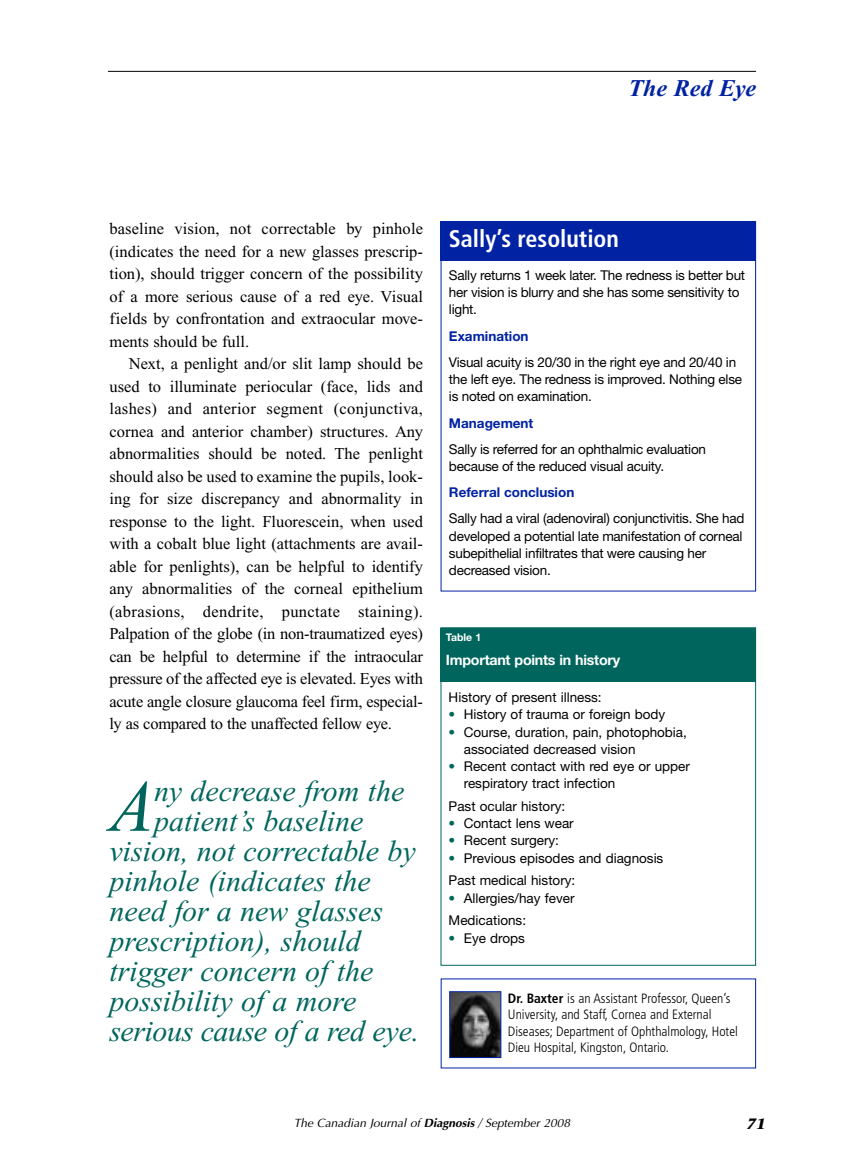
<style>
.page{position:relative;width:864px;height:1175px;background:#fff}
.page>*{position:absolute;margin:0;border:0;box-sizing:border-box;transform-origin:0 0}
.t1{font:italic 73.2px "Times New Roman";color:#00665d}
.t2{font:italic 30px "Times New Roman";color:#00665d}
.t3{font:700 condensed 24px "Frutiger";color:#fff}
.t4{font:italic 700 24px "Times New Roman";color:#0022a3}
.t5{font:16.5px/22.5px "Times New Roman";letter-spacing:-.015em;color:#000;text-align:justify}
.t6{font:italic 700 15px "Stone Serif";color:#000}
.t7{font:700 14.25px "Helvetica Neue";letter-spacing:-.015em;color:#fff}
.t8{font:13.5px/17.2px "Helvetica Neue";letter-spacing:-.015em;color:#000}
.t9{font:300 condensed 13.5px/16.5px "Frutiger";color:#000}
.t10{font:700 13.5px "Helvetica Neue";color:#0022a3}
.t11{font:italic 12px "Optima";color:#000}
.t12{font:700 10.5px "Helvetica Neue";color:#fff}
.s1{color:#00665d}
.s2{font-weight:700}
</style>
<div class="page">
<hr style="left:108px;top:71px;width:648px;height:1px;background:#000">
<div style="left:440px;top:628px;width:316px;height:53px;background:#00665d"></div>
<div style="left:441px;top:627px;width:315px;height:338px;border:1px solid #00665d"></div>
<div style="left:441px;top:221px;width:315px;height:40px;background:#0022a3"></div>
<div style="left:441px;top:221px;width:315px;height:370px;border:1px solid #0022a3"></div>
<img style="left:451px;top:993px;width:48px;height:63px">
<div style="left:449px;top:991px;width:52px;height:67px;border:1px solid #0022a3"></div>
<h3 class="t4" style="left:629px;top:81px;width:129px">The Red Eye</h3>
<p class="t5" style="left:110px;top:219px;width:315px">baseline vision, not correctable by pinhole (indicates the need for a new glasses prescrip&shy;tion), should trigger concern of the possibility of a more serious cause of a red eye. Visual fields by confrontation and extraocular move&shy;ments should be full.</p>
<p class="t5" style="left:110px;top:354px;width:315px;text-indent:19px">Next, a penlight and/or slit lamp should be used to illuminate periocular (face, lids and lashes) and anterior segment (conjunctiva, cornea and anterior chamber) structures. Any abnormalities should be noted. The penlight should also be used to examine the pupils, look&shy;ing for size discrepancy and abnormality in response to the light. Fluorescein, when used with a cobalt blue light (attachments are avail&shy;able for penlights), can be helpful to identify any abnormalities of the corneal epithelium (abrasions, dendrite, punctate staining).<br>Palpation of the globe (in non-traumatized eyes) can be helpful to determine if the intraocular pressure of the affected eye is elevated. Eyes with acute angle closure glaucoma feel firm, especial&shy;ly as compared to the unaffected fellow eye.</p>
<h1 class="t1" style="left:110px;top:780px;width:46px">A</h1>
<h2 class="t2" style="left:154px;top:780px;width:252px">ny decrease from the</h2>
<h2 class="t2" style="left:154px;top:810px;width:211px">patient’s baseline</h2>
<h2 class="t2" style="left:109px;top:840px;width:308px">vision, not correctable by</h2>
<h2 class="t2" style="left:109px;top:870px;width:263px">pinhole (indicates the</h2>
<h2 class="t2" style="left:109px;top:900px;width:275px">need for a new glasses</h2>
<h2 class="t2" style="left:109px;top:930px;width:253px">prescription), should</h2>
<h2 class="t2" style="left:109px;top:960px;width:266px">trigger concern of the</h2>
<h2 class="t2" style="left:109px;top:990px;width:248px">possibility of a more</h2>
<h2 class="t2" style="left:109px;top:1020px;width:311px">serious cause of a red eye.</h2>
<h3 class="t3" style="left:449px;top:229px;width:172px">Sally’s resolution</h3>
<p class="t8" style="left:449px;top:268px;width:298px">Sally returns 1 week later. The redness is better but her vision is blurry and she has some sensitivity to light.</p>
<p class="t10" style="left:449px;top:331px;width:81px">Examination</p>
<p class="t8" style="left:449px;top:355px;width:295px">Visual acuity is 20/30 in the right eye and 20/40 in the left eye. The redness is improved. Nothing else is noted on examination.</p>
<p class="t10" style="left:449px;top:418px;width:86px">Management</p>
<p class="t8" style="left:449px;top:441px;width:259px">Sally is referred for an ophthalmic evaluation because of the reduced visual acuity.</p>
<p class="t10" style="left:449px;top:487px;width:127px">Referral conclusion</p>
<p class="t8" style="left:449px;top:511px;width:297px">Sally had a viral (adenoviral) conjunctivitis. She had developed a potential late manifestation of corneal subepithelial infiltrates that were causing her decreased vision.</p>
<p class="t12" style="left:446px;top:633px;width:37px">Table 1</p>
<p class="t7" style="left:446px;top:654px;width:176px">Important points in history</p>
<p class="t8" style="left:449px;top:690px;width:155px">History of present illness:</p>
<p class="t8" style="left:449px;top:707px;width:218px"><span class="s1">•</span> History of trauma or foreign body</p>
<p class="t8" style="left:464px;top:724px;width:225px;text-indent:-15px"><span class="s1">•</span> Course, duration, pain, photophobia, associated decreased vision</p>
<p class="t8" style="left:464px;top:759px;width:228px;text-indent:-15px"><span class="s1">•</span> Recent contact with red eye or upper respiratory tract infection</p>
<p class="t8" style="left:449px;top:798px;width:118px">Past ocular history:</p>
<p class="t8" style="left:449px;top:816px;width:127px"><span class="s1">•</span> Contact lens wear</p>
<p class="t8" style="left:449px;top:833px;width:112px"><span class="s1">•</span> Recent surgery:</p>
<p class="t8" style="left:449px;top:848px;width:216px;line-height:22.6px"><span class="s1">•</span> Previous episodes and diagnosis<br>Past medical history:</p>
<p class="t8" style="left:449px;top:887px;width:127px;line-height:22.6px"><span class="s1">•</span> Allergies/hay fever<br>Medications:</p>
<p class="t8" style="left:449px;top:930px;width:78px"><span class="s1">•</span> Eye drops</p>
<p class="t9" style="left:508px;top:991px;width:231px"><span class="s2">Dr. Baxter</span> is an Assistant Professor, Queen’s University, and Staff, Cornea and External Diseases; Department of Ophthalmology, Hotel Dieu Hospital, Kingston, Ontario.</p>
<p class="t11" style="left:294px;top:1115px;width:278px">The Canadian Journal of <span class="s2">Diagnosis</span> / September 2008</p>
<p class="t6" style="left:747px;top:1117px;width:20px">71</p>
</div>
